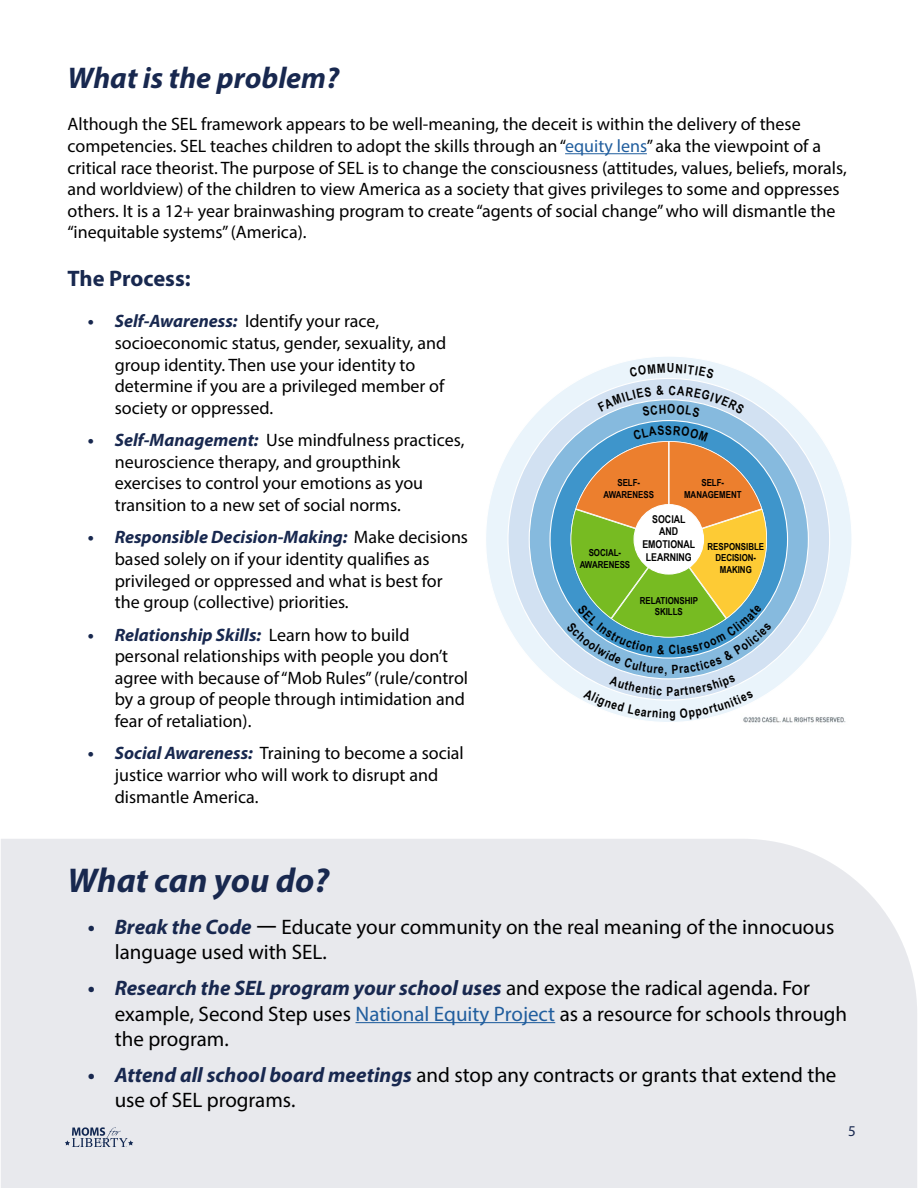
<style>
.page{position:relative;width:918px;height:1188px;background:#fff}
.page>*{position:absolute;margin:0;border:0;box-sizing:border-box;transform-origin:0 0}
.t1{font:italic 700 34.5px "Myriad Pro";color:#18284f}
.t2{font:italic 700 30px "Myriad Pro";color:#18284f}
.t3{font:700 22.5px "Myriad Pro";letter-spacing:-.005em;color:#18284f}
.t4{font:21px/25.2px "Myriad Pro";color:#000}
.t5{font:18px/21.6px "Myriad Pro";color:#000}
.t6{font:15px "Myriad Pro";color:#18284f}
.t7{font:700 10.8px/12.9px "Arial Narrow";color:#000;text-align:center}
.t8{font:700 9.6px/11.6px "Arial Narrow";color:#000;text-align:center}
.s1{color:#215e9e}
.s2{font-weight:700;font-style:italic;color:#18284f}
.s3{font-family:"BR Shape"}
</style>
<div class="page">
<div style="left:1px;top:839px;width:916px;height:349px;background:#e8e9ed"></div>
<svg style="left:65px;top:1127px;width:68px;height:21px"></svg>
<hr style="left:565px;top:153px;width:82px;height:1px;background:#215e9e">
<hr style="left:356px;top:1022px;width:199px;height:1px;background:#215e9e">
<svg style="left:486px;top:357px;width:365px;height:366px"></svg>
<svg style="left:507px;top:378px;width:323px;height:323px"></svg>
<svg style="left:529px;top:399px;width:280px;height:280px;background:#c7def0"></svg>
<svg style="left:550px;top:420px;width:238px;height:239px;background:#8dbee0"></svg>
<svg style="left:598px;top:386px;width:147px;height:31px;background:#bcd6ec"></svg>
<svg style="left:629px;top:363px;width:85px;height:15px"></svg>
<svg style="left:566px;top:426px;width:206px;height:295px;background:#aebb97"></svg>
<h2 class="t2" style="left:68px;top:59px;width:273px">What is the problem?</h2>
<p class="t5" style="left:68px;top:113px;width:781px">Although the SEL framework appears to be well-meaning, the deceit is within the delivery of these competencies. SEL teaches children to adopt the skills through an “<span class="s1">equity lens</span>” aka the viewpoint of a critical race theorist. The purpose of SEL is to change the consciousness (attitudes, values, beliefs, morals, and worldview) of the children to view America as a society that gives privileges to some and oppresses others. It is a 12+ year brainwashing program to create “agents of social change” who will dismantle the “inequitable systems” (America).</p>
<p class="t3" style="left:68px;top:263px;width:125px">The Process:</p>
<p class="t5" style="left:115px;top:310px;width:333px;text-indent:-27px"><span class="s2">• Self-Awareness:</span> Identify your race, socioeconomic status, gender, sexuality, and group identity. Then use your identity to determine if you are a privileged member of society or oppressed.</p>
<p class="t5" style="left:115px;top:429px;width:351px;text-indent:-27px"><span class="s2">• Self-Management:</span> Use mindfulness practices, neuroscience therapy, and groupthink exercises to control your emotions as you transition to a new set of social norms.</p>
<p class="t5" style="left:115px;top:526px;width:355px;text-indent:-27px"><span class="s2">• Responsible Decision-Making:</span> Make decisions based solely on if your identity qualifies as privileged or oppressed and what is best for the group (collective) priorities.</p>
<p class="t5" style="left:115px;top:624px;width:355px;text-indent:-27px"><span class="s2">• Relationship Skills:</span> Learn how to build personal relationships with people you don’t agree with because of “Mob Rules” (rule/control by a group of people through intimidation and fear of retaliation).</p>
<p class="t5" style="left:115px;top:742px;width:351px;text-indent:-27px"><span class="s2">• Social Awareness:</span> Training to become a social justice warrior who will work to disrupt and dismantle America.</p>
<p class="t8" style="left:604px;top:477px;width:52px">SELF-<br>AWARENESS</p>
<p class="t8" style="left:684px;top:477px;width:59px">SELF-<br>MANAGEMENT</p>
<p class="t7" style="left:642px;top:512px;width:54px">SOCIAL<br>AND<br>EMOTIONAL<br>LEARNING</p>
<p class="t8" style="left:707px;top:540px;width:58px">RESPONSIBLE<br>DECISION-<br>MAKING</p>
<p class="t8" style="left:580px;top:547px;width:52px">SOCIAL-<br>AWARENESS</p>
<p class="t8" style="left:640px;top:594px;width:60px">RELATIONSHIP<br>SKILLS</p>
<h1 class="t1" style="left:68px;top:858px;width:263px">What can you do?</h1>
<p class="t4" style="left:115px;top:914px;width:721px;text-indent:-27px"><span class="s2">• Break the Code</span> <span class="s3">—</span> Educate your community on the real meaning of the innocuous language used with SEL.</p>
<p class="t4" style="left:115px;top:975px;width:734px;text-indent:-27px"><span class="s2">• Research the SEL program your school uses</span> and expose the radical agenda. For example, Second Step uses <span class="s1">National Equity Project</span> as a resource for schools through the program.</p>
<p class="t4" style="left:115px;top:1062px;width:723px;text-indent:-27px"><span class="s2">• Attend all school board meetings</span> and stop any contracts or grants that extend the use of SEL programs.</p>
<p class="t6" style="left:848px;top:1122px;width:9px">5</p>
</div>
